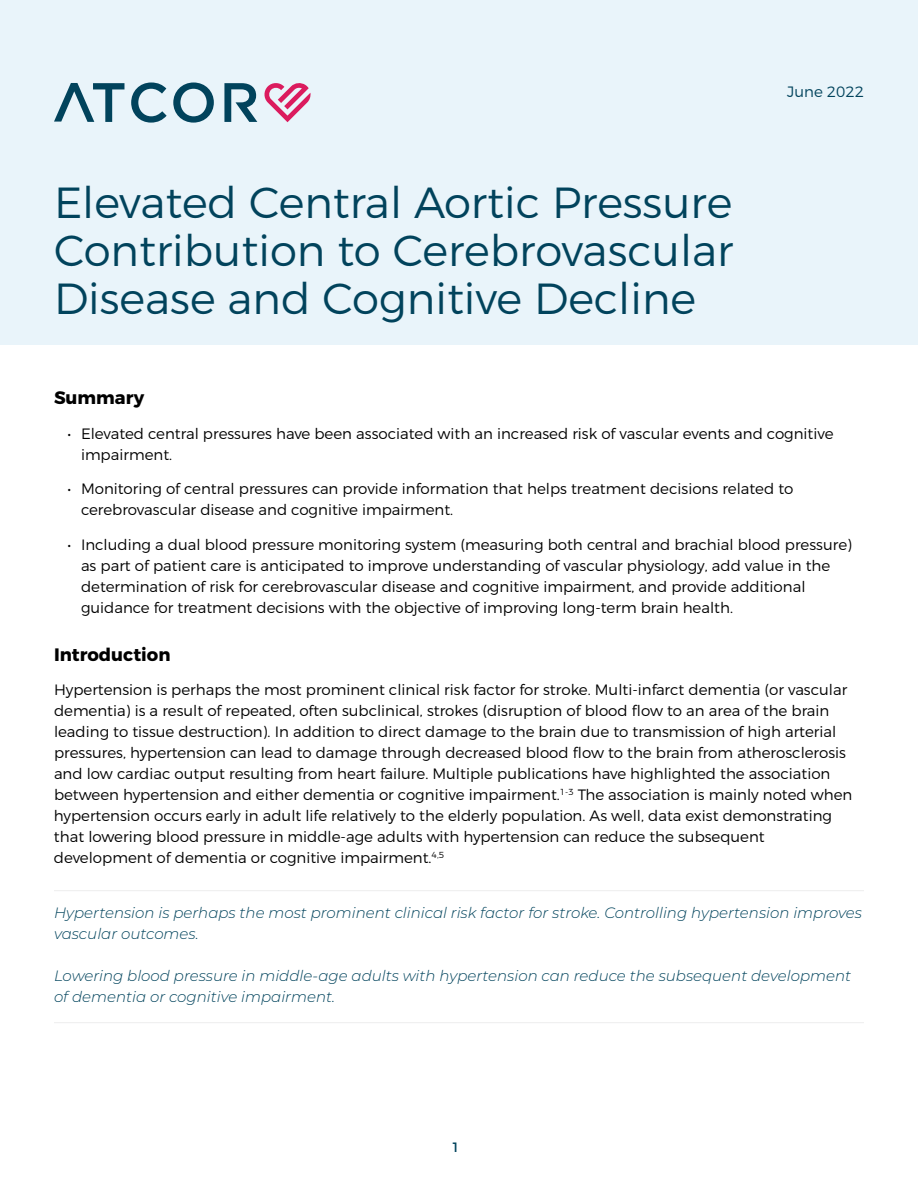
<style>
.page{position:relative;width:918px;height:1188px;background:#fff}
.page>*{position:absolute;margin:0;border:0;box-sizing:border-box;transform-origin:0 0}
.t1{font:300 43.5px/48px "Montserrat";color:#01435c;text-align:justify}
.t2{font:700 18px "Montserrat";color:#000}
.t3{font:300 15px/21px "Montserrat";color:#000}
.t4{font:italic 300 15px/21px "Montserrat";color:#01435c}
.t5{font:300 15px "Montserrat";color:#01435c}
.t6{font:13.5px "Montserrat";color:#01435c}
</style>
<div class="page">
<div style="left:0;top:0;width:918px;height:345px;background:#e9f4fa"></div>
<hr style="left:54px;top:890px;width:810px;height:1px;background:#ededee">
<hr style="left:54px;top:1022px;width:810px;height:1px;background:#ededee">
<svg style="left:264px;top:83px;width:47px;height:39px"></svg>
<svg style="left:131px;top:83px;width:36px;height:40px"></svg>
<svg style="left:173px;top:83px;width:41px;height:40px"></svg>
<svg style="left:224px;top:83px;width:33px;height:39px"></svg>
<svg style="left:54px;top:83px;width:70px;height:39px"></svg>
<h1 class="t1" style="left:54px;top:177px;width:681px">Elevated Central Aortic Pressure Contribution to Cerebrovascular Disease and Cognitive Decline</h1>
<p class="t5" style="left:787px;top:83px;width:78px">June 2022</p>
<p class="t2" style="left:54px;top:387px;width:92px">Summary</p>
<p class="t3" style="left:81px;top:423px;width:754px;text-indent:-14px">• Elevated central pressures have been associated with an increased risk of vascular events and cognitive impairment.</p>
<p class="t3" style="left:81px;top:478px;width:714px;text-indent:-14px">• Monitoring of central pressures can provide information that helps treatment decisions related to cerebrovascular disease and cognitive impairment.</p>
<p class="t3" style="left:81px;top:534px;width:772px;text-indent:-14px">• Including a dual blood pressure monitoring system (measuring both central and brachial blood pressure) as part of patient care is anticipated to improve understanding of vascular physiology, add value in the determination of risk for cerebrovascular disease and cognitive impairment, and provide additional guidance for treatment decisions with the objective of improving long-term brain health.</p>
<p class="t2" style="left:54px;top:643px;width:118px">Introduction</p>
<p class="t3" style="left:54px;top:679px;width:800px">Hypertension is perhaps the most prominent clinical risk factor for stroke. Multi-infarct dementia (or vascular dementia) is a result of repeated, often subclinical, strokes (disruption of blood flow to an area of the brain leading to tissue destruction). In addition to direct damage to the brain due to transmission of high arterial pressures, hypertension can lead to damage through decreased blood flow to the brain from atherosclerosis and low cardiac output resulting from heart failure. Multiple publications have highlighted the association between hypertension and either dementia or cognitive impairment.<sup>1-3</sup> The association is mainly noted when hypertension occurs early in adult life relatively to the elderly population. As well, data exist demonstrating that lowering blood pressure in middle-age adults with hypertension can reduce the subsequent development of dementia or cognitive impairment.<sup>4,5</sup></p>
<p class="t4" style="left:54px;top:902px;width:809px">Hypertension is perhaps the most prominent clinical risk factor for stroke. Controlling hypertension improves vascular outcomes.</p>
<p class="t4" style="left:54px;top:965px;width:799px">Lowering blood pressure in middle-age adults with hypertension can reduce the subsequent development of dementia or cognitive impairment.</p>
<p class="t6" style="left:452px;top:1138px;width:10px">1</p>
</div>
